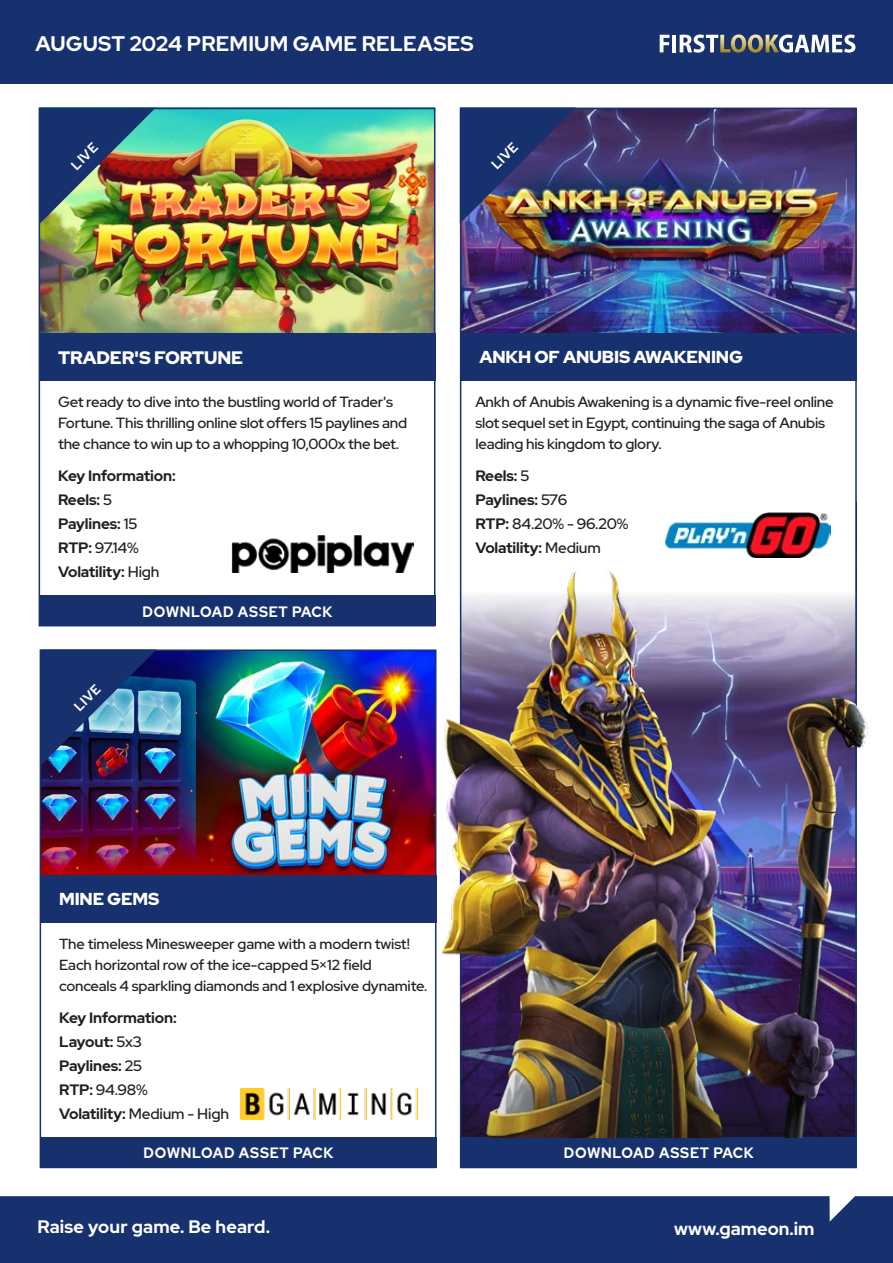
<style>
.page{position:relative;width:893px;height:1263px;background:#fff}
.page>*{position:absolute;margin:0;border:0;box-sizing:border-box;transform-origin:0 0}
.t1{font:700 21px "Red Hat Display";letter-spacing:.01em;color:#fff}
.t2{font:700 18px "Red Hat Display";letter-spacing:.01em;color:#fff}
.t3{font:900 18px "Red Hat Display";letter-spacing:-.01em;color:#fff}
.t4{font:900 17.25px "Red Hat Display";letter-spacing:-.01em;color:#fff}
.t5{font:700 15px/24px "Red Hat Display";letter-spacing:-.01em;color:#231f20}
.t6{font:700 15px "Red Hat Display";letter-spacing:.05em;color:#fff;scale:.95 1}
.t7{font:500 14.7px/21px "Red Hat Display";letter-spacing:-.015em;color:#231f20}
.t8{font:500 14.55px/21px "Red Hat Display";letter-spacing:-.01em;color:#231f20}
.t9{font:700 13.5px "Red Hat Display";color:#fff;scale:.95 1}
.s1{font-weight:500}
</style>
<div class="page">
<img style="left:231px;top:535px;width:182px;height:37px">
<div style="left:0;top:1196px;width:893px;height:67px;background:#16316d"></div>
<div style="left:0;top:0;width:893px;height:84px;background:#16316d"></div>
<svg style="left:660px;top:35px;width:9px;height:17px"></svg>
<hr style="left:672px;top:35px;width:4px;height:17px;background:#fff">
<svg style="left:680px;top:34px;width:175px;height:19px"></svg>
<img style="left:42px;top:111px;width:390px;height:222px">
<div style="left:40px;top:595px;width:395px;height:31px;background:#16316d"></div>
<div style="left:40px;top:333px;width:395px;height:48px;background:#16316d"></div>
<div style="left:39px;top:108px;width:396px;height:518px;border:2px solid #16316d"></div>
<img style="left:40px;top:108px;width:116px;height:116px">
<img style="left:241px;top:1089px;width:176px;height:30px">
<img style="left:43px;top:652px;width:390px;height:223px">
<div style="left:41px;top:1137px;width:395px;height:31px;background:#16316d"></div>
<div style="left:41px;top:875px;width:395px;height:48px;background:#16316d"></div>
<div style="left:40px;top:649px;width:396px;height:519px;border:2px solid #16316d"></div>
<img style="left:41px;top:649px;width:116px;height:117px">
<img style="left:463px;top:111px;width:391px;height:222px">
<div style="left:461px;top:1137px;width:396px;height:31px;background:#16316d"></div>
<div style="left:461px;top:333px;width:396px;height:48px;background:#16316d"></div>
<img style="left:460px;top:108px;width:116px;height:116px">
<img style="left:442px;top:568px;width:426px;height:569px">
<img style="left:666px;top:512px;width:165px;height:46px">
<h1 class="t1" style="left:36px;top:30px;width:440px">AUGUST 2024 PREMIUM GAME RELEASES</h1>
<p class="t9" style="left:67px;top:161px;width:34px;rotate:-45deg">LIVE</p>
<p class="t9" style="left:487px;top:161px;width:34px;rotate:-45deg">LIVE</p>
<p class="t3" style="left:58px;top:346px;width:187px">TRADER'S FORTUNE</p>
<p class="t7" style="left:58px;top:392px;width:351px">Get ready to dive into the bustling world of Trader's<br>Fortune. This thrilling online slot offers 15 paylines and the chance to win up to a whopping 10,000x the bet.</p>
<p class="t5" style="left:58px;top:464px;width:119px">Key Information:<br>Reels: <span class="s1">5<br></span>Paylines: <span class="s1">15<br></span>RTP: <span class="s1">97.14%<br></span>Volatility: <span class="s1">High</span></p>
<p class="t9" style="left:70px;top:702px;width:34px;rotate:-45deg">LIVE</p>
<p class="t6" style="left:143px;top:601px;width:201px">DOWNLOAD ASSET PACK</p>
<p class="t4" style="left:479px;top:346px;width:265px">ANKH OF ANUBIS AWAKENING</p>
<p class="t7" style="left:475px;top:391px;width:360px">Ankh of Anubis Awakening is a dynamic five-reel online slot sequel set in Egypt, continuing the saga of Anubis leading his kingdom to glory.</p>
<p class="t5" style="left:475px;top:463px;width:155px">Reels: <span class="s1">5<br></span>Paylines: <span class="s1">576<br></span>RTP: <span class="s1">84.20% - 96.20%<br></span>Volatility: <span class="s1">Medium</span></p>
<p class="t4" style="left:59px;top:888px;width:102px">MINE GEMS</p>
<p class="t8" style="left:59px;top:933px;width:370px">The timeless Minesweeper game with a modern twist!<br>Each horizontal row of the ice-capped 5×12 field conceals 4 sparkling diamonds and 1 explosive dynamite.</p>
<p class="t5" style="left:59px;top:1006px;width:171px">Key Information:<br>Layout: <span class="s1">5x3<br></span>Paylines: <span class="s1">25<br></span>RTP: <span class="s1">94.98%<br></span>Volatility: <span class="s1">Medium - High</span></p>
<p class="t6" style="left:144px;top:1143px;width:201px">DOWNLOAD ASSET PACK</p>
<p class="t6" style="left:564px;top:1143px;width:201px">DOWNLOAD ASSET PACK</p>
<p class="t2" style="left:37px;top:1215px;width:234px">Raise your game. Be heard.</p>
<p class="t2" style="left:674px;top:1217px;width:142px">www.gameon.im</p>
</div>
